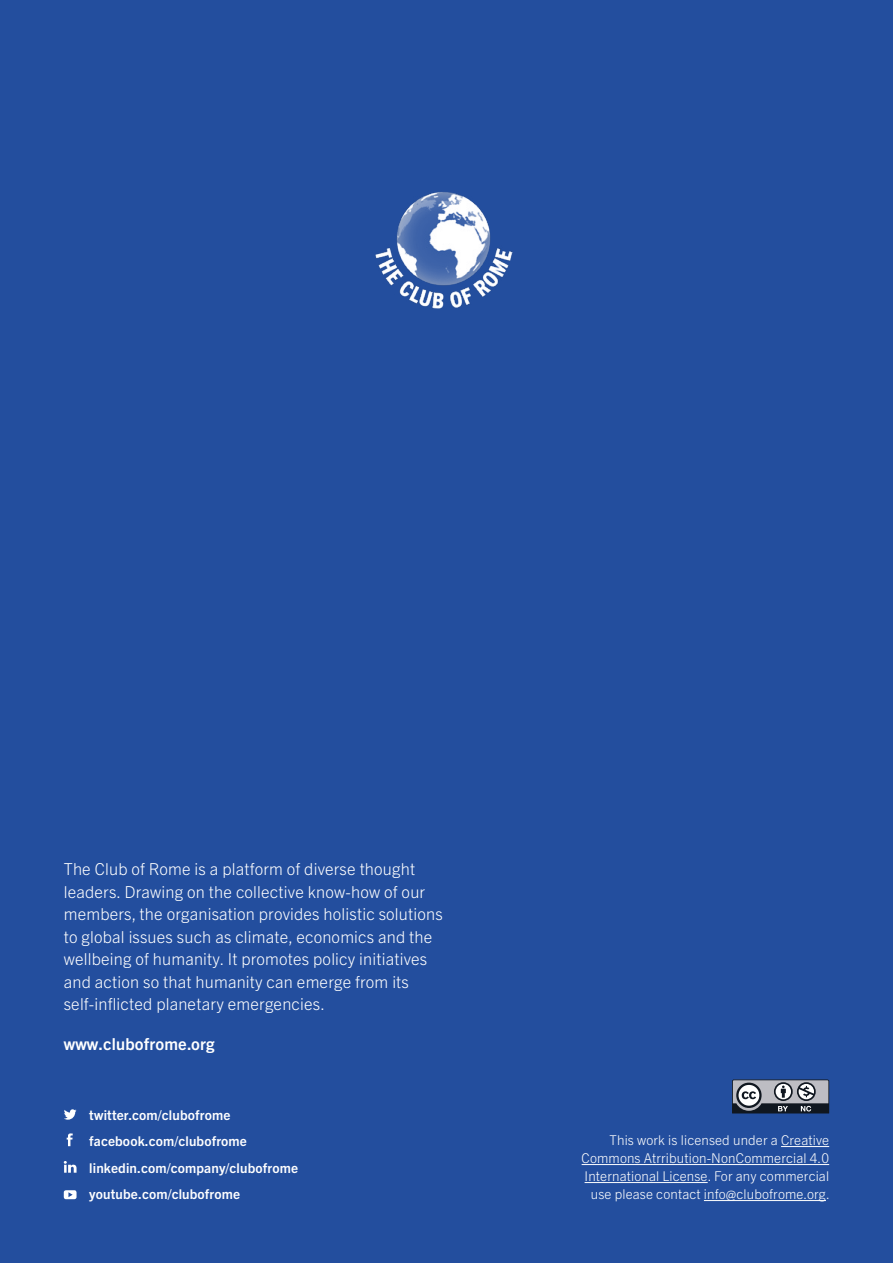
<style>
.page{position:relative;width:893px;height:1263px;background:#234e9e}
.page>*{position:absolute;margin:0;border:0;box-sizing:border-box;transform-origin:0 0}
.t1{font:300 16.5px/22.5px "Trade Gothic Next LT Pro";letter-spacing:.01em;color:#fff}
.t2{font:700 16.5px "Trade Gothic Next LT Pro";letter-spacing:.01em;color:#fff}
.t3{font:300 13.5px/18px "Trade Gothic Next LT Pro";letter-spacing:.01em;color:#fff;text-align:right}
.t4{font:700 13.5px/26.5px "Trade Gothic Next LT Pro";letter-spacing:.01em;color:#fff}
</style>
<div class="page">
<img style="left:375px;top:192px;width:138px;height:117px">
<svg style="left:64px;top:1109px;width:13px;height:11px"></svg>
<svg style="left:67px;top:1133px;width:6px;height:13px"></svg>
<svg style="left:64px;top:1161px;width:13px;height:12px"></svg>
<svg style="left:64px;top:1190px;width:13px;height:9px"></svg>
<hr style="left:781px;top:1146px;width:48px;height:1px;background:#fff">
<hr style="left:582px;top:1164px;width:247px;height:1px;background:#fff">
<hr style="left:585px;top:1182px;width:123px;height:1px;background:#fff">
<hr style="left:704px;top:1200px;width:122px;height:1px;background:#fff">
<svg style="left:732px;top:1079px;width:97px;height:34px;background:#7f838a"></svg>
<p class="t1" style="left:64px;top:857px;width:380px">The Club of Rome is a platform of diverse thought leaders. Drawing on the collective know-how of our members, the organisation provides holistic solutions to global issues such as climate, economics and the wellbeing of humanity. It promotes policy initiatives and action so that humanity can emerge from its self-inflicted planetary emergencies.</p>
<p class="t2" style="left:64px;top:1032px;width:152px">www.clubofrome.org</p>
<p class="t4" style="left:89px;top:1100px;width:210px">twitter.com/clubofrome facebook.com/clubofrome linkedin.com/company/clubofrome youtube.com/clubofrome</p>
<p class="t3" style="left:582px;top:1130px;width:250px">This work is licensed under a Creative Commons Atrribution-NonCommercial 4.0<br>International License. For any commercial use please contact info@clubofrome.org.</p>
</div>
